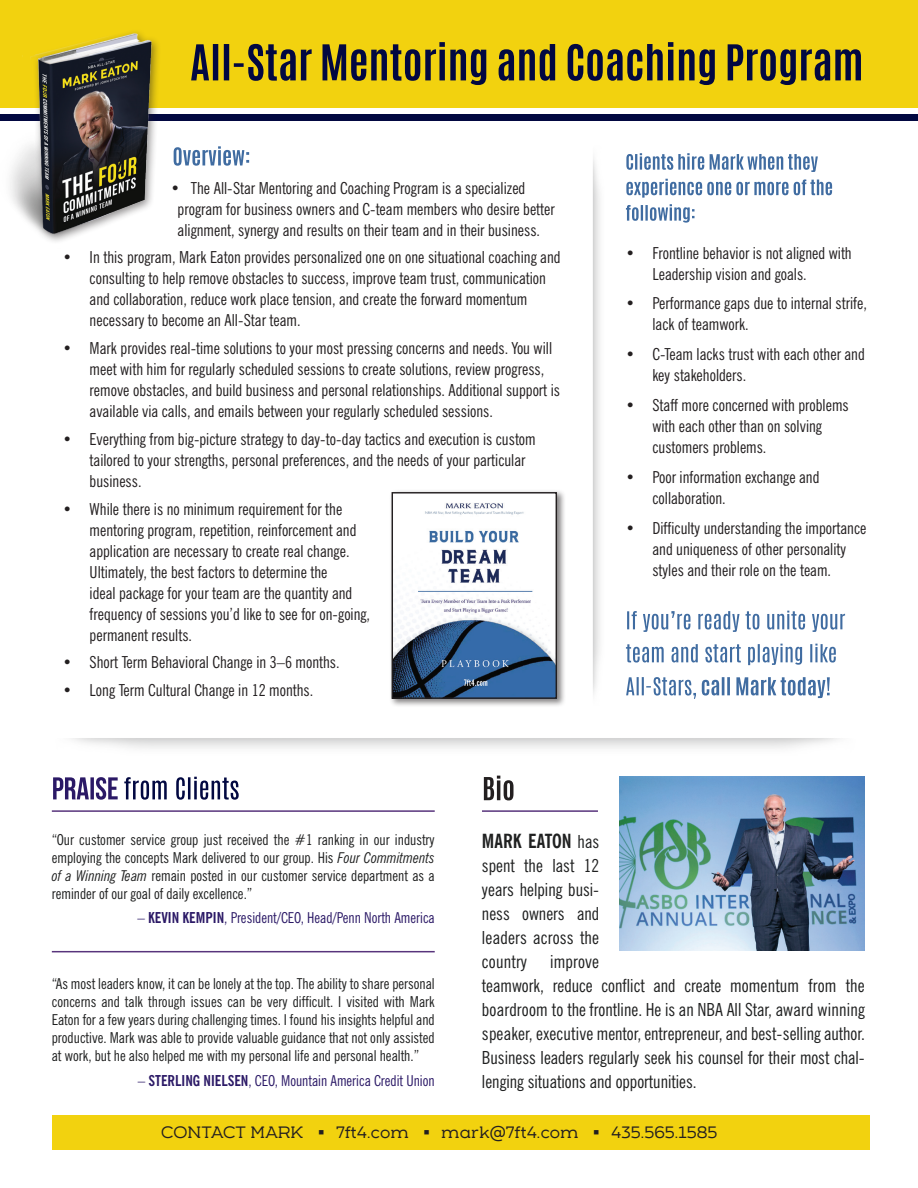
<style>
.page{position:relative;width:918px;height:1188px;background:#fff}
.page>*{position:absolute;margin:0;border:0;box-sizing:border-box;transform-origin:0 0}
.t1{font:700 condensed 19.5px "News Gothic BT";color:#1f2020}
.t2{font:condensed 18px/24px "News Gothic BT";color:#1f2020;text-align:justify}
.t3{font:condensed 16.5px/21px "News Gothic BT";color:#231f20}
.t4{font:500 16.5px "Arkibal Serif";color:#231f20}
.t5{font:condensed 15px/18px "News Gothic BT";color:#1f2020;text-align:justify}
.t6{font:condensed 15px "News Gothic BT";color:#2b1966}
.s1{font-style:italic}
.s2{font-weight:700}
.s3{font-weight:400;font-size:18px}
.s4{font-size:39px}
</style>
<div class="page">
<div style="left:0;top:0;width:918px;height:108px;background:#f2d20f"></div>
<svg style="left:52px;top:950px;width:383px;height:3px"></svg>
<div style="left:52px;top:1116px;width:817px;height:34px;background:#f2d20f"></div>
<div style="left:0;top:114px;width:918px;height:6px;background:#020841"></div>
<hr style="left:52px;top:810px;width:383px;height:2px;background:#58347c">
<hr style="left:52px;top:951px;width:383px;height:1px;background:#58347c">
<svg style="left:626px;top:204px;width:69px;height:19px"></svg>
<svg style="left:626px;top:179px;width:206px;height:19px"></svg>
<svg style="left:626px;top:153px;width:192px;height:19px"></svg>
<svg style="left:124px;top:777px;width:115px;height:23px"></svg>
<svg style="left:53px;top:777px;width:65px;height:23px"></svg>
<svg style="left:191px;top:42px;width:670px;height:43px"></svg>
<img style="left:619px;top:776px;width:246px;height:175px">
<div style="left:389px;top:490px;width:177px;height:218px;background:#231f20;opacity:.55"></div>
<img style="left:394px;top:494px;width:161px;height:203px">
<div style="left:392px;top:492px;width:165px;height:207px;border:1px solid #231f20"></div>
<img style="left:0;top:32px;width:160px;height:210px">
<svg style="left:626px;top:677px;width:204px;height:22px"></svg>
<svg style="left:626px;top:644px;width:210px;height:21px"></svg>
<svg style="left:627px;top:611px;width:218px;height:21px"></svg>
<svg style="left:174px;top:146px;width:75px;height:20px"></svg>
<hr style="left:482px;top:810px;width:116px;height:2px;background:#58347c">
<svg style="left:484px;top:776px;width:30px;height:24px"></svg>
<p class="t3" style="left:178px;top:177px;width:379px;text-indent:-7px">• The All-Star Mentoring and Coaching Program is a specialized program for business owners and C-team members who desire better alignment, synergy and results on their team and in their business.</p>
<p class="t3" style="left:90px;top:247px;width:473px;text-indent:-27px">• In this program, Mark Eaton provides personalized one on one situational coaching and consulting to help remove obstacles to success, improve team trust, communication and collaboration, reduce work place tension, and create the forward momentum necessary to become an All-Star team.</p>
<p class="t3" style="left:90px;top:338px;width:472px;text-indent:-27px">• Mark provides real-time solutions to your most pressing concerns and needs. You will meet with him for regularly scheduled sessions to create solutions, review progress, remove obstacles, and build business and personal relationships. Additional support is available via calls, and emails between your regularly scheduled sessions.</p>
<p class="t3" style="left:90px;top:428px;width:448px;text-indent:-27px">• Everything from big-picture strategy to day-to-day tactics and execution is custom tailored to your strengths, personal preferences, and the needs of your particular business.</p>
<p class="t3" style="left:90px;top:498px;width:282px;text-indent:-27px">• While there is no minimum requirement for the mentoring program, repetition, reinforcement and application are necessary to create real change.<br>Ultimately, the best factors to determine the<br>ideal package for your team are the quantity and frequency of sessions you’d like to see for on-going, permanent results.</p>
<p class="t3" style="left:63px;top:652px;width:279px">• Short Term Behavioral Change in 3–6 months.</p>
<p class="t3" style="left:63px;top:680px;width:252px">• Long Term Cultural Change in 12 months.</p>
<p class="t3" style="left:652px;top:242px;width:201px;text-indent:-27px">• Frontline behavior is not aligned with<br>Leadership vision and goals.</p>
<p class="t3" style="left:652px;top:293px;width:216px;text-indent:-27px">• Performance gaps due to internal strife, lack of teamwork.</p>
<p class="t3" style="left:652px;top:344px;width:214px;text-indent:-27px">• C-Team lacks trust with each other and key stakeholders.</p>
<p class="t3" style="left:652px;top:395px;width:198px;text-indent:-27px">• Staff more concerned with problems with each other than on solving customers problems.</p>
<p class="t3" style="left:652px;top:467px;width:169px;text-indent:-27px">• Poor information exchange and collaboration.</p>
<p class="t3" style="left:625px;top:518px;width:243px;text-align:center">• Difficulty understanding the importance and uniqueness of other personality<br>styles and their role on the team.</p>
<p class="t5" style="left:52px;top:830px;width:384px">“Our customer service group just received the #1 ranking in our industry employing the concepts Mark delivered to our group. His <span class="s1">Four Commitments of a Winning Team</span> remain posted in our customer service department as a reminder of our goal of daily excellence.”</p>
<p class="t6" style="left:138px;top:909px;width:299px">– <span class="s2">KEVIN KEMPIN</span>, President/CEO, Head/Penn North America</p>
<p class="t5" style="left:52px;top:975px;width:384px">“As most leaders know, it can be lonely at the top. The ability to share personal concerns and talk through issues can be very difficult. I visited with Mark Eaton for a few years during challenging times. I found his insights helpful and productive. Mark was able to provide valuable guidance that not only assisted at work, but he also helped me with my personal life and personal health.”</p>
<p class="t6" style="left:138px;top:1072px;width:298px">– <span class="s2">STERLING NIELSEN</span>, CEO, Mountain America Credit Union</p>
<p class="t1" style="left:482px;top:829px;width:119px">MARK EATON <span class="s3">has</span></p>
<p class="t2" style="left:482px;top:854px;width:119px">spent the last 12 years helping busi&shy;ness owners and leaders across the country</p>
<p class="t2" style="left:482px;top:950px;width:384px;text-align:left;text-indent:68px">improve<br>teamwork, reduce conflict and create momentum from the boardroom to the frontline. He is an NBA All Star, award winning speaker, executive mentor, entrepreneur, and best-selling author.<br>Business leaders regularly seek his counsel for their most chal&shy;lenging situations and opportunities.</p>
<p class="t4" style="left:161px;top:1122px;width:144px">CONTACT MARK</p>
<p class="t4" style="left:317px;top:1122px;width:94px"><span class="s4">•</span> 7ft4.com</p>
<p class="t4" style="left:422px;top:1122px;width:158px"><span class="s4">•</span> mark@7ft4.com</p>
<p class="t4" style="left:592px;top:1122px;width:127px"><span class="s4">•</span> 435.565.1585</p>
</div>
